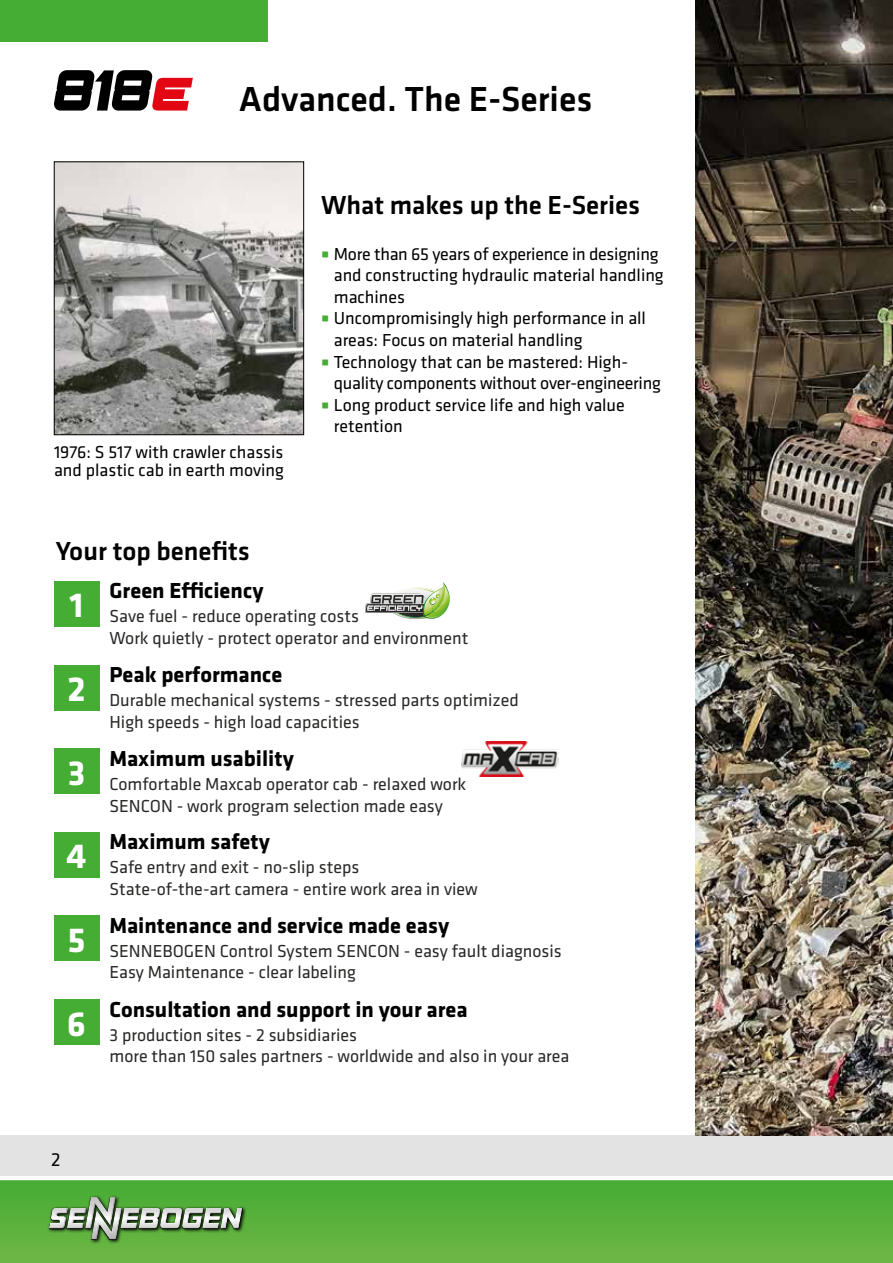
<style>
.page{position:relative;width:893px;height:1263px;background:#fff}
.page>*{position:absolute;margin:0;border:0;box-sizing:border-box;transform-origin:0 0}
.t1{font:500 36px "Klavika Basic";color:#000}
.t2{font:700 36px "Klavika Basic";color:#fff}
.t3{font:500 27px "Klavika Basic";color:#000}
.t4{font:700 22.5px "Klavika Basic";color:#000}
.t5{font:19.5px "Klavika Basic";color:#000}
.t6{font:18px/21.6px "Klavika Basic";color:#282827}
.t7{font:18px/21.6px "Klavika Basic";color:#000}
</style>
<div class="page">
<div style="left:0;top:1175px;width:893px;height:88px;background:linear-gradient(to bottom,#43ab33,#6eb645)"></div>
<div style="left:0;top:1135px;width:893px;height:43px;background:#e3e3e3"></div>
<hr style="left:0;top:1176px;width:893px;height:4px;background:#fff">
<svg style="left:47px;top:1195px;width:200px;height:49px;background:#5aac3c"></svg>
<div style="left:49px;top:1197px;width:194px;height:42px;background:#000;opacity:.5"></div>
<img style="left:56px;top:164px;width:246px;height:269px">
<div style="left:54px;top:162px;width:250px;height:273px;border:1px solid #000"></div>
<img style="left:462px;top:741px;width:96px;height:35px">
<svg style="left:365px;top:582px;width:85px;height:38px"></svg>
<div style="left:54px;top:581px;width:45px;height:45px;background:#45ac34"></div>
<div style="left:54px;top:665px;width:45px;height:45px;background:#45ac34"></div>
<div style="left:54px;top:749px;width:45px;height:45px;background:#45ac34"></div>
<div style="left:54px;top:832px;width:45px;height:45px;background:#45ac34"></div>
<div style="left:54px;top:916px;width:45px;height:45px;background:#45ac34"></div>
<div style="left:54px;top:1000px;width:45px;height:45px;background:#45ac34"></div>
<div style="left:0;top:0;width:268px;height:41px;background:#45ac34"></div>
<svg style="left:54px;top:70px;width:139px;height:41px"></svg>
<img style="left:695px;top:0;width:198px;height:1135px">
<h1 class="t1" style="left:239px;top:74px;width:355px">Advanced. The E-Series</h1>
<h2 class="t3" style="left:321px;top:187px;width:321px">What makes up the E-Series</h2>
<p class="t7" style="left:54px;top:442px;width:232px;line-height:18px">1976: S 517 with crawler chassis and plastic cab in earth moving</p>
<h2 class="t3" style="left:56px;top:532px;width:195px">Your top benefits</h2>
<p class="t7" style="left:334px;top:242px;width:331px">More than 65 years of experience in designing and constructing hydraulic material handling machines<br>Uncompromisingly high performance in all areas: Focus on material handling Technology that can be mastered: High&shy;quality components without over-engineering Long product service life and high value retention</p>
<h1 class="t2" style="left:69px;top:579px;width:16px">1</h1>
<h1 class="t2" style="left:67px;top:663px;width:20px">2</h1>
<h1 class="t2" style="left:68px;top:747px;width:19px">3</h1>
<h1 class="t2" style="left:66px;top:830px;width:22px">4</h1>
<h1 class="t2" style="left:68px;top:914px;width:19px">5</h1>
<h1 class="t2" style="left:67px;top:998px;width:20px">6</h1>
<p class="t4" style="left:109px;top:574px;width:156px">Green Efficiency</p>
<p class="t6" style="left:109px;top:605px;width:360px">Save fuel - reduce operating costs<br>Work quietly - protect operator and environment</p>
<p class="t4" style="left:109px;top:658px;width:174px">Peak performance</p>
<p class="t6" style="left:109px;top:689px;width:411px">Durable mechanical systems - stressed parts optimized<br>High speeds - high load capacities</p>
<p class="t4" style="left:109px;top:742px;width:186px">Maximum usability</p>
<p class="t6" style="left:109px;top:772px;width:358px">Comfortable Maxcab operator cab - relaxed work<br>SENCON - work program selection made easy</p>
<p class="t4" style="left:109px;top:825px;width:162px">Maximum safety</p>
<p class="t6" style="left:109px;top:856px;width:370px">Safe entry and exit - no-slip steps<br>State-of-the-art camera - entire work area in view</p>
<p class="t4" style="left:109px;top:909px;width:341px">Maintenance and service made easy</p>
<p class="t6" style="left:109px;top:939px;width:454px">SENNEBOGEN Control System SENCON - easy fault diagnosis<br>Easy Maintenance - clear labeling</p>
<p class="t4" style="left:109px;top:993px;width:360px">Consultation and support in your area</p>
<p class="t6" style="left:109px;top:1023px;width:461px">3 production sites - 2 subsidiaries<br>more than 150 sales partners - worldwide and also in your area</p>
<p class="t5" style="left:51px;top:1147px;width:11px">2</p>
</div>
